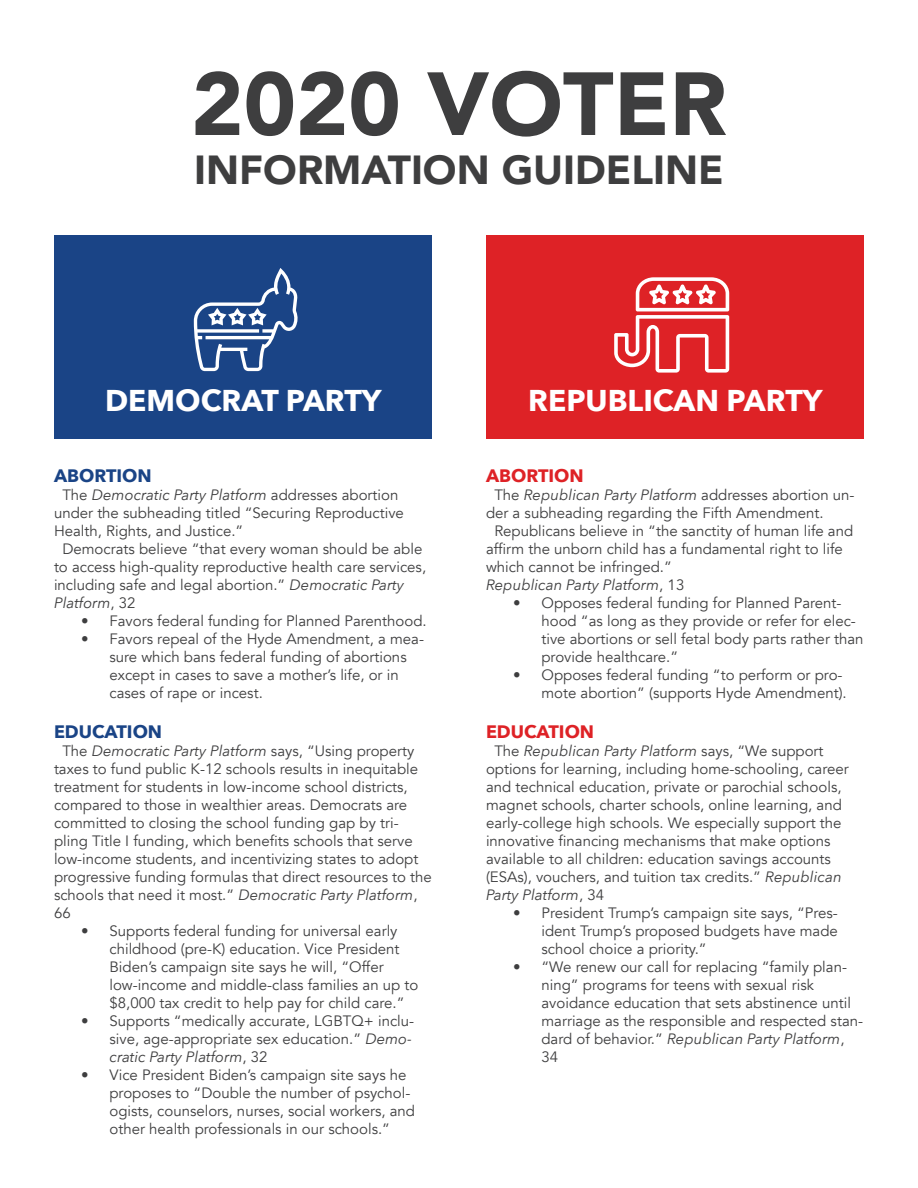
<style>
.page{position:relative;width:918px;height:1188px;background:#fff}
.page>*{position:absolute;margin:0;border:0;box-sizing:border-box;transform-origin:0 0}
.t1{font:900 88.5px "Avenir";color:#3e3e3f}
.t2{font:900 40.5px "Avenir";color:#3e3e3f}
.t3{font:700 30px "Avenir Next";color:#fff}
.t4{font:700 18px "Avenir Next";color:#1a4486}
.t5{font:700 18px "Avenir Next";color:#de2226}
.t6{font:15px/18px "Avenir";color:#3e3e3f}
.t7{font:italic 15px "Avenir Next";color:#3e3e3f}
.s1{font-family:"Avenir Next";font-style:italic}
.s2{font-family:"Avenir";font-style:normal}
</style>
<div class="page">
<div style="left:54px;top:235px;width:378px;height:203px;background:#1a4486"></div>
<svg style="left:194px;top:268px;width:104px;height:103px"></svg>
<div style="left:486px;top:235px;width:378px;height:203px;background:#de2226"></div>
<svg style="left:614px;top:277px;width:115px;height:96px"></svg>
<p class="t1" style="left:191px;top:28px;width:537px">2020 VOTER</p>
<p class="t2" style="left:194px;top:135px;width:531px">INFORMATION GUIDELINE</p>
<p class="t3" style="left:105px;top:375px;width:278px">DEMOCRAT PARTY</p>
<p class="t3" style="left:528px;top:375px;width:296px">REPUBLICAN PARTY</p>
<p class="t4" style="left:54px;top:461px;width:99px">ABORTION</p>
<p class="t6" style="left:54px;top:487px;width:351px;text-indent:8px">The <span class="s1">Democratic Party Platform</span> addresses abortion under the subheading titled “Securing Reproductive<br>Health, Rights, and Justice.”</p>
<p class="t6" style="left:54px;top:541px;width:374px;text-indent:8px">Democrats believe “that every woman should be able to access high-quality reproductive health care services, including safe and legal abortion.” <span class="s1">Democratic Party Platform</span>, 32</p>
<p class="t6" style="left:81px;top:613px;width:347px">• Favors federal funding for Planned Parenthood.</p>
<p class="t6" style="left:110px;top:631px;width:316px;text-indent:-28px">• Favors repeal of the Hyde Amendment, a mea&shy;sure which bans federal funding of abortions except in cases to save a mother’s life, or in cases of rape or incest.</p>
<p class="t4" style="left:54px;top:716px;width:110px">EDUCATION</p>
<p class="t6" style="left:54px;top:742px;width:379px;text-indent:8px">The <span class="s1">Democratic Party Platform</span> says, “Using property taxes to fund public K-12 schools results in inequitable treatment for students in low-income school districts, compared to those in wealthier areas. Democrats are committed to closing the school funding gap by tri&shy;pling Title I funding, which benefits schools that serve low-income students, and incentivizing states to adopt progressive funding formulas that direct resources to the schools that need it most.” <span class="s1">Democratic Party Platform</span>, 66</p>
<p class="t6" style="left:110px;top:922px;width:310px;text-indent:-28px">• Supports federal funding for universal early childhood (pre-K) education. Vice President Biden’s campaign site says he will, “Offer low-income and middle-class families an up to $8,000 tax credit to help pay for child care.”</p>
<p class="t6" style="left:110px;top:1012px;width:306px;text-indent:-28px">• Supports “medically accurate, LGBTQ+ inclu&shy;sive, age-appropriate sex education.” <span class="s1">Demo&shy;cratic Party Platform</span>, 32</p>
<p class="t6" style="left:110px;top:1066px;width:307px;text-indent:-28px">• Vice President Biden’s campaign site says he proposes to “Double the number of psychol&shy;ogists, counselors, nurses, social workers, and other health professionals in our schools.”</p>
<p class="t5" style="left:486px;top:461px;width:99px">ABORTION</p>
<p class="t6" style="left:486px;top:487px;width:370px;text-indent:8px">The <span class="s1">Republican Party Platform</span> addresses abortion un&shy;der a subheading regarding the Fifth Amendment.</p>
<p class="t6" style="left:486px;top:523px;width:369px;text-indent:8px">Republicans believe in “the sanctity of human life and affirm the unborn child has a fundamental right to life which cannot be infringed.”</p>
<p class="t7" style="left:486px;top:572px;width:200px">Republican Party Platform<span class="s2">, 13</span></p>
<p class="t6" style="left:542px;top:595px;width:324px;text-indent:-28px">• Opposes federal funding for Planned Parent&shy;hood “as long as they provide or refer for elec&shy;tive abortions or sell fetal body parts rather than provide healthcare.”</p>
<p class="t6" style="left:513px;top:667px;width:335px;text-align:right">• Opposes federal funding “to perform or pro&shy;mote abortion” (supports Hyde Amendment).</p>
<p class="t5" style="left:486px;top:716px;width:110px">EDUCATION</p>
<p class="t6" style="left:486px;top:742px;width:364px;text-indent:8px">The <span class="s1">Republican Party Platform</span> says, “We support options for learning, including home-schooling, career and technical education, private or parochial schools, magnet schools, charter schools, online learning, and early-college high schools. We especially support the innovative financing mechanisms that make options available to all children: education savings accounts (ESAs), vouchers, and tuition tax credits.” <span class="s1">Republican Party Platform</span>, 34</p>
<p class="t6" style="left:542px;top:904px;width:298px;text-align:justify;text-indent:-28px">• President Trump’s campaign site says, “Pres&shy;ident Trump’s proposed budgets have made school choice a priority.”</p>
<p class="t6" style="left:542px;top:958px;width:323px;text-indent:-28px">• “We renew our call for replacing “family plan&shy;ning” programs for teens with sexual risk avoidance education that sets abstinence until marriage as the responsible and respected stan&shy;dard of behavior.” <span class="s1">Republican Party Platform</span>, 34</p>
</div>
